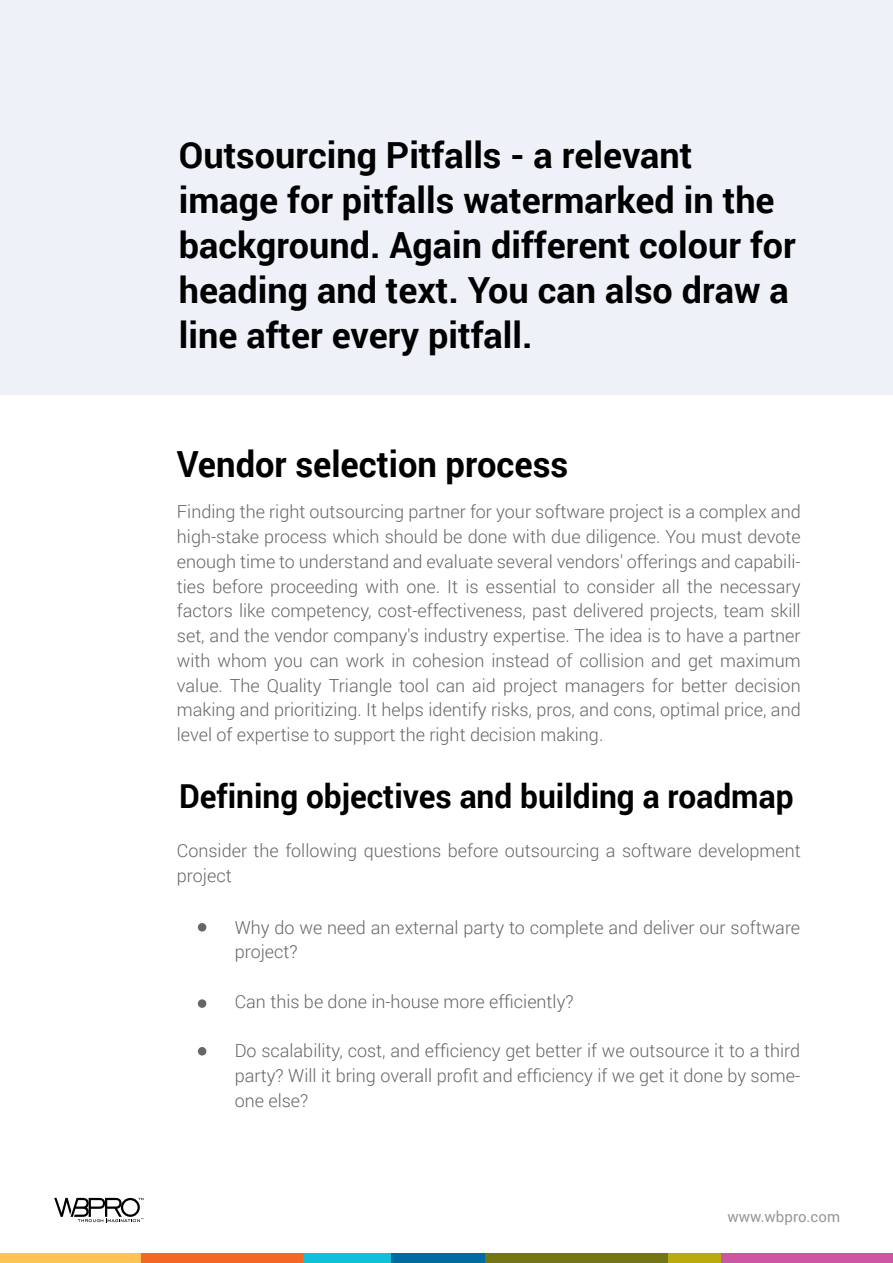
<style>
.page{position:relative;width:893px;height:1263px;background:#fff}
.page>*{position:absolute;margin:0;border:0;box-sizing:border-box;transform-origin:0 0}
.t1{font:700 36px/45px "Roboto";color:#000}
.t2{font:700 36px "Roboto";color:#000;scale:.96 1}
.t3{font:700 33px "Roboto";color:#000;scale:.96 1}
.t4{font:300 18px/24.8px "Roboto";color:#666;text-align:justify}
.t5{font:15px "Roboto";color:#989898}
</style>
<div class="page">
<div style="left:255px;top:1254px;width:152px;height:9px;background:#11bfda"></div>
<div style="left:0;top:1254px;width:142px;height:9px;background:#fec352"></div>
<div style="left:142px;top:1254px;width:161px;height:9px;background:#f26724"></div>
<div style="left:391px;top:1254px;width:96px;height:9px;background:#006ba2"></div>
<div style="left:485px;top:1254px;width:186px;height:9px;background:#727512"></div>
<div style="left:668px;top:1254px;width:88px;height:9px;background:#b9ab0f"></div>
<div style="left:722px;top:1254px;width:171px;height:9px;background:#cc57a0"></div>
<svg style="left:54px;top:1198px;width:89px;height:24px"></svg>
<div style="left:0;top:0;width:893px;height:395px;background:#eef1f8"></div>
<div style="left:198px;top:923px;width:8px;height:8px;background:#666;border-radius:50%"></div>
<div style="left:198px;top:999px;width:8px;height:9px;background:#666;border-radius:50%"></div>
<div style="left:198px;top:1047px;width:8px;height:8px;background:#666;border-radius:50%"></div>
<h1 class="t1" style="left:179px;top:131px;width:618px">Outsourcing Pitfalls - a relevant image for pitfalls watermarked in the background. Again different colour for heading and text. You can also draw a line after every pitfall.</h1>
<h1 class="t2" style="left:177px;top:438px;width:409px">Vendor selection process</h1>
<p class="t4" style="left:177px;top:499px;width:625px">Finding the right outsourcing partner for your software project is a complex and high-stake process which should be done with due diligence. You must devote enough time to understand and evaluate several vendors' offerings and capabili&shy;ties before proceeding with one. It is essential to consider all the necessary factors like competency, cost-effectiveness, past delivered projects, team skill set, and the vendor company's industry expertise. The idea is to have a partner with whom you can work in cohesion instead of collision and get maximum value. The Quality Triangle tool can aid project managers for better decision making and prioritizing. It helps identify risks, pros, and cons, optimal price, and level of expertise to support the right decision making.</p>
<h2 class="t3" style="left:179px;top:773px;width:642px">Defining objectives and building a roadmap</h2>
<p class="t4" style="left:177px;top:838px;width:625px">Consider the following questions before outsourcing a software development project</p>
<p class="t4" style="left:235px;top:914px;width:567px">Why do we need an external party to complete and deliver our software project?</p>
<p class="t4" style="left:235px;top:988px;width:340px">Can this be done in-house more efficiently?</p>
<p class="t4" style="left:235px;top:1038px;width:567px">Do scalability, cost, and efficiency get better if we outsource it to a third party? Will it bring overall profit and efficiency if we get it done by some&shy;one else?</p>
<p class="t5" style="left:727px;top:1206px;width:114px">www.wbpro.com</p>
</div>
